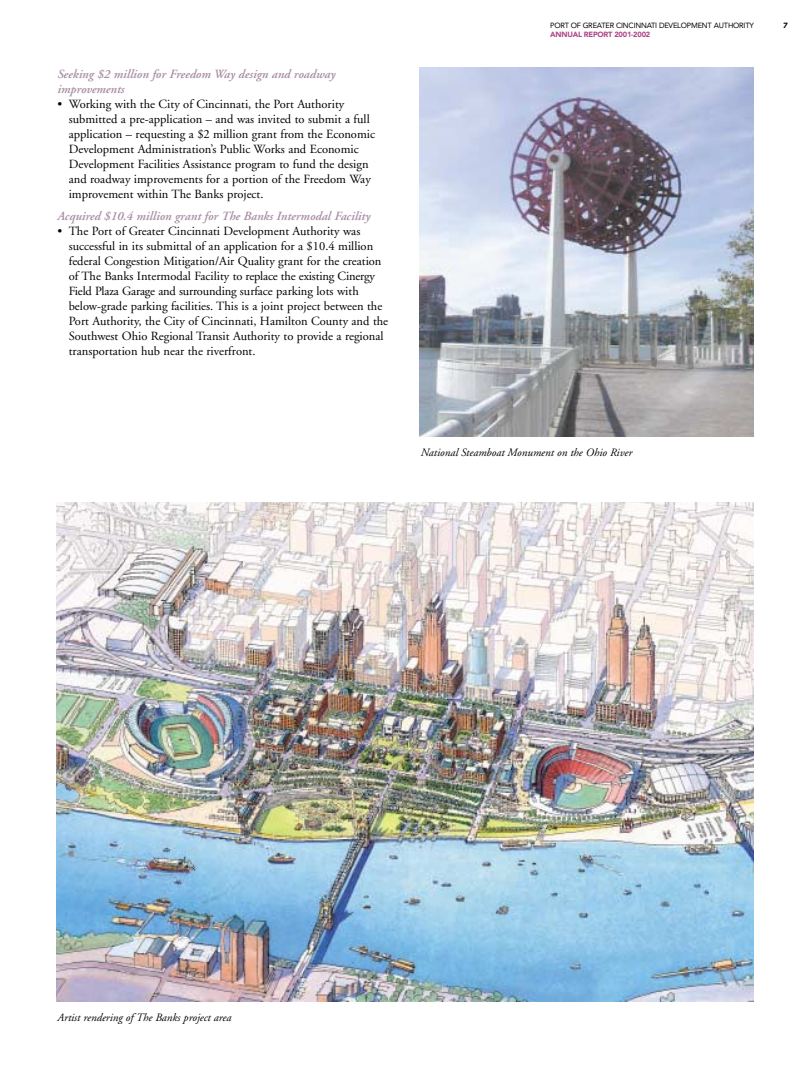
<style>
.page{position:relative;width:810px;height:1080px;background:#fff}
.page>*{position:absolute;margin:0;border:0;box-sizing:border-box;transform-origin:0 0}
.t1{font:12.5px/15px "Adobe Garamond";color:#000}
.t2{font:italic 600 12.5px/15px "Adobe Garamond";color:#a78ca3}
.t3{font:italic 11.25px "Adobe Garamond";color:#000}
.t4{font:7.5px "Avenir";letter-spacing:-.025em;color:#000}
.t5{font:900 7.5px "Avenir";letter-spacing:-.03em;color:#ad4989}
.t6{font:900 7.5px "Avenir";color:#000}
</style>
<div class="page">
<img style="left:56px;top:502px;width:698px;height:499px">
<img style="left:420px;top:68px;width:334px;height:369px">
<p class="t2" style="left:57px;top:67px;width:279px">Seeking $2 million for Freedom Way design and roadway improvements</p>
<p class="t1" style="left:69px;top:97px;width:308px;text-indent:-11px">• Working with the City of Cincinnati, the Port Authority submitted a pre-application – and was invited to submit a full application – requesting a $2 million grant from the Economic Development Administration’s Public Works and Economic Development Facilities Assistance program to fund the design and roadway improvements for a portion of the Freedom Way improvement within The Banks project.</p>
<p class="t2" style="left:57px;top:209px;width:314px">Acquired $10.4 million grant for The Banks Intermodal Facility</p>
<p class="t1" style="left:69px;top:224px;width:321px;text-indent:-11px">• The Port of Greater Cincinnati Development Authority was successful in its submittal of an application for a $10.4 million federal Congestion Mitigation/Air Quality grant for the creation of The Banks Intermodal Facility to replace the existing Cinergy Field Plaza Garage and surrounding surface parking lots with below-grade parking facilities. This is a joint project between the Port Authority, the City of Cincinnati, Hamilton County and the Southwest Ohio Regional Transit Authority to provide a regional transportation hub near the riverfront.</p>
<p class="t4" style="left:550px;top:21px;width:205px">PORT OF GREATER CINCINNATI DEVELOPMENT AUTHORITY</p>
<p class="t6" style="left:783px;top:21px;width:7px">7</p>
<p class="t5" style="left:550px;top:30px;width:102px">ANNUAL REPORT 2001-2002</p>
<p class="t3" style="left:421px;top:447px;width:213px">National Steamboat Monument on the Ohio River</p>
<p class="t3" style="left:58px;top:1012px;width:175px">Artist rendering of The Banks project area</p>
</div>
